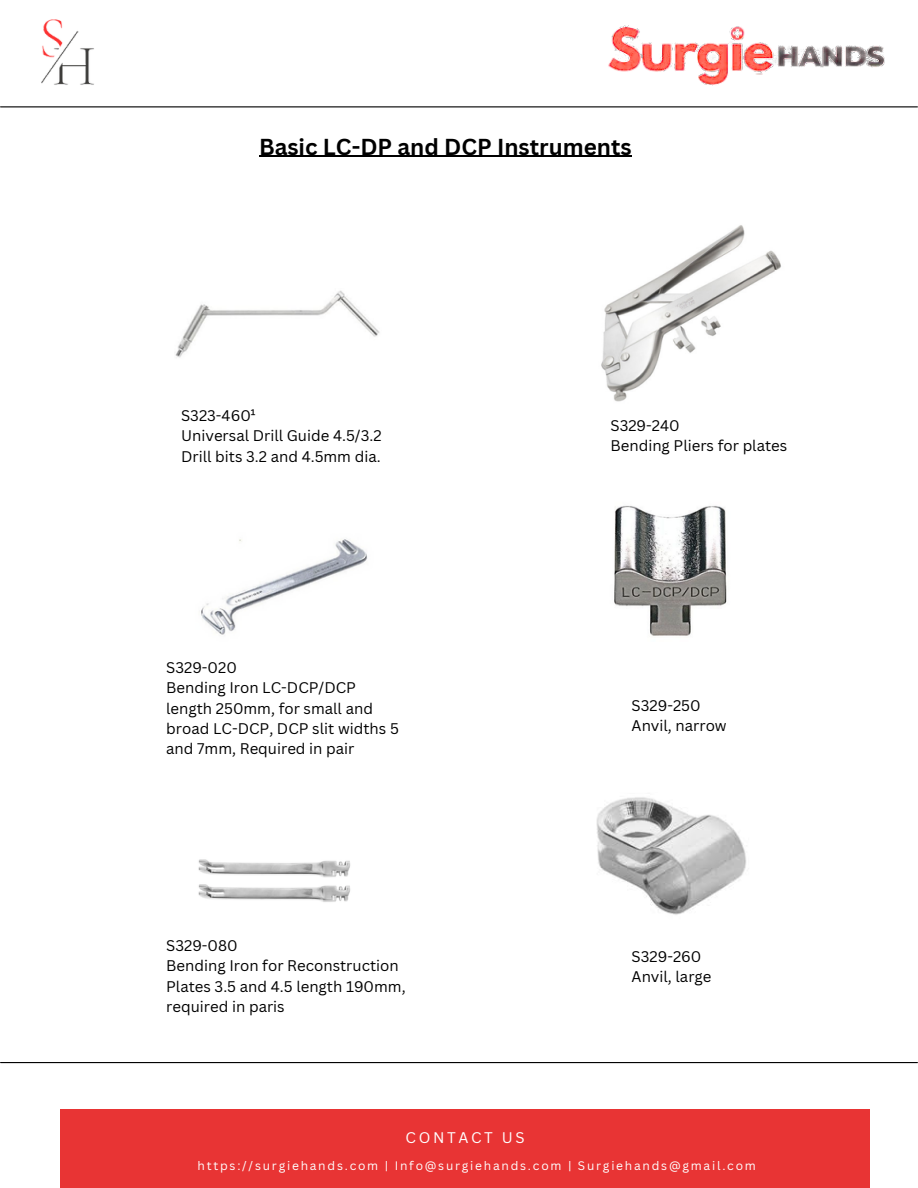
<style>
.page{position:relative;width:918px;height:1188px;background:#fff}
.page>*{position:absolute;margin:0;border:0;box-sizing:border-box;transform-origin:0 0}
.t1{font:700 22.5px "Canva Sans";color:#000}
.t2{font:15px/20.2px "Canva Sans";color:#000}
.t3{font:15px "Canva Sans";letter-spacing:.175em;color:#fff}
.t4{font:12px "Canva Sans";letter-spacing:.145em;color:#fff}
</style>
<div class="page">
<img style="left:0;top:19px;width:144px;height:89px">
<hr style="left:1px;top:1062px;width:916px;height:1px;background:#000">
<hr style="left:1px;top:106px;width:916px;height:1px;background:#000">
<img style="left:477px;top:25px;width:441px;height:131px">
<div style="left:60px;top:1110px;width:810px;height:78px;background:#e83434"></div>
<img style="left:175px;top:290px;width:205px;height:68px">
<img style="left:601px;top:225px;width:180px;height:177px">
<img style="left:201px;top:539px;width:167px;height:96px">
<img style="left:614px;top:505px;width:113px;height:131px">
<img style="left:198px;top:859px;width:153px;height:43px">
<img style="left:596px;top:797px;width:150px;height:118px">
<hr style="left:259px;top:156px;width:373px;height:1px;background:#000">
<p class="t1" style="left:259px;top:131px;width:374px">Basic LC-DP and DCP Instruments</p>
<p class="t2" style="left:181px;top:405px;width:76px">S323-460¹</p>
<p class="t2" style="left:181px;top:425px;width:202px">Universal Drill Guide 4.5/3.2</p>
<p class="t2" style="left:181px;top:446px;width:201px">Drill bits 3.2 and 4.5mm dia.</p>
<p class="t2" style="left:610px;top:415px;width:71px">S329-240</p>
<p class="t2" style="left:610px;top:435px;width:178px">Bending Pliers for plates</p>
<p class="t2" style="left:166px;top:657px;width:72px">S329-020</p>
<p class="t2" style="left:166px;top:677px;width:191px">Bending Iron LC-DCP/DCP</p>
<p class="t2" style="left:166px;top:698px;width:234px">length 250mm, for small and broad LC-DCP, DCP slit widths 5 and 7mm, Required in pair</p>
<p class="t2" style="left:632px;top:695px;width:71px">S329-250</p>
<p class="t2" style="left:632px;top:715px;width:97px">Anvil, narrow</p>
<p class="t2" style="left:166px;top:935px;width:73px">S329-080</p>
<p class="t2" style="left:166px;top:955px;width:241px">Bending Iron for Reconstruction<br>Plates 3.5 and 4.5 length 190mm, required in paris</p>
<p class="t2" style="left:632px;top:946px;width:71px">S329-260</p>
<p class="t2" style="left:632px;top:966px;width:81px">Anvil, large</p>
<p class="t3" style="left:406px;top:1127px;width:121px">CONTACT US</p>
<p class="t4" style="left:198px;top:1157px;width:560px">https://surgiehands.com | Info@surgiehands.com | Surgiehands@gmail.com</p>
</div>
